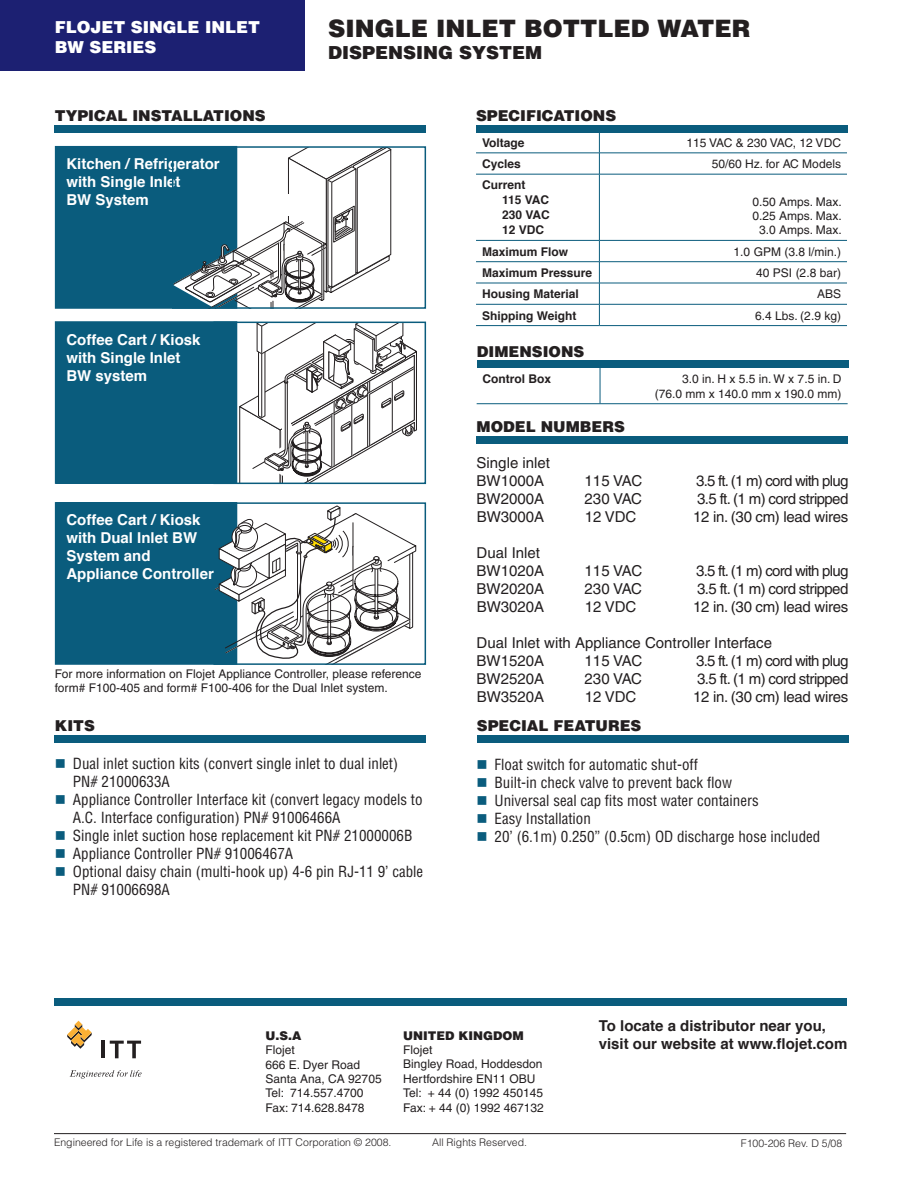
<style>
.page{position:relative;width:918px;height:1188px;background:#fff}
.page>*{position:absolute;margin:0;border:0;box-sizing:border-box;transform-origin:0 0}
.t1{font:900 24px "Helvetica";color:#231f20}
.t2{font:900 18px "Helvetica";color:#231f20}
.t3{font:900 16.5px/19.8px "Helvetica";color:#fff}
.t4{font:condensed 15px/18px "Helvetica";color:#231f20}
.t5{font:15px/18px "Helvetica";color:#231f20}
.t6{font:700 15px/18px "Helvetica";color:#fff}
.t7{font:900 15px "Helvetica";color:#231f20}
.t8{font:15px "Helvetica";letter-spacing:-.05em;color:#231f20}
.t9{font:15px "Helvetica";letter-spacing:-.04em;color:#231f20}
.t10{font:15px "Helvetica";letter-spacing:-.02em;color:#231f20}
.t11{font:700 15px/18px "Helvetica";color:#231f20}
.t12{font:12px/14.4px "Helvetica";color:#231f20}
.t13{font:700 12px/15px "Helvetica";color:#231f20}
.t14{font:900 12px "Helvetica";color:#231f20}
.t15{font:300 10.5px "Helvetica";color:#231f20}
.s1{color:#0a5c7d}
</style>
<div class="page">
<svg style="left:67px;top:1021px;width:25px;height:28px"></svg>
<hr style="left:101px;top:1041px;width:3px;height:17px;background:#231f20">
<svg style="left:110px;top:1041px;width:31px;height:17px"></svg>
<svg style="left:70px;top:1070px;width:72px;height:9px"></svg>
<hr style="left:54px;top:1133px;width:792px;height:1px;background:#231f20">
<div style="left:56px;top:147px;width:181px;height:161px;background:#0a5c7d"></div>
<div style="left:55px;top:146px;width:182px;height:163px;border:2px solid #0a5c7d"></div>
<div style="left:0;top:0;width:305px;height:71px;background:#1c2072"></div>
<div style="left:55px;top:125px;width:371px;height:7px;background:#0a5c7d"></div>
<div style="left:476px;top:125px;width:371px;height:7px;background:#0a5c7d"></div>
<div style="left:56px;top:322px;width:181px;height:161px;background:#0a5c7d"></div>
<div style="left:55px;top:321px;width:182px;height:163px;border:2px solid #0a5c7d"></div>
<svg style="left:239px;top:325px;width:178px;height:156px"></svg>
<div style="left:213px;top:322px;width:213px;height:162px;border:2px solid #0a5c7d"></div>
<div style="left:55px;top:736px;width:371px;height:7px;background:#0a5c7d"></div>
<div style="left:55px;top:999px;width:792px;height:7px;background:#0a5c7d"></div>
<hr style="left:476px;top:153px;width:123px;height:1px;background:#0a5c7d">
<hr style="left:599px;top:153px;width:248px;height:1px;background:#0a5c7d">
<svg style="left:599px;top:132px;width:1px;height:42px"></svg>
<hr style="left:476px;top:174px;width:123px;height:1px;background:#0a5c7d">
<hr style="left:599px;top:174px;width:248px;height:1px;background:#0a5c7d">
<hr style="left:599px;top:174px;width:1px;height:66px;background:#0a5c7d">
<hr style="left:476px;top:240px;width:123px;height:1px;background:#0a5c7d">
<hr style="left:599px;top:240px;width:248px;height:1px;background:#0a5c7d">
<hr style="left:476px;top:261px;width:123px;height:1px;background:#0a5c7d">
<hr style="left:599px;top:261px;width:248px;height:1px;background:#0a5c7d">
<hr style="left:476px;top:283px;width:123px;height:1px;background:#0a5c7d">
<hr style="left:599px;top:283px;width:248px;height:1px;background:#0a5c7d">
<hr style="left:476px;top:304px;width:123px;height:1px;background:#0a5c7d">
<hr style="left:599px;top:304px;width:248px;height:1px;background:#0a5c7d">
<svg style="left:599px;top:241px;width:1px;height:84px"></svg>
<hr style="left:476px;top:325px;width:123px;height:1px;background:#0a5c7d">
<hr style="left:599px;top:325px;width:248px;height:1px;background:#0a5c7d">
<div style="left:56px;top:503px;width:181px;height:161px;background:#0a5c7d"></div>
<div style="left:55px;top:502px;width:182px;height:163px;border:2px solid #0a5c7d"></div>
<svg style="left:216px;top:506px;width:200px;height:156px"></svg>
<div style="left:213px;top:502px;width:213px;height:163px;border:2px solid #0a5c7d"></div>
<svg style="left:175px;top:149px;width:216px;height:157px"></svg>
<div style="left:281px;top:195px;width:16px;height:21px;background:#fff"></div>
<div style="left:172px;top:146px;width:254px;height:163px;border:2px solid #0a5c7d"></div>
<div style="left:477px;top:360px;width:371px;height:7px;background:#0a5c7d"></div>
<hr style="left:600px;top:367px;width:1px;height:36px;background:#0a5c7d">
<hr style="left:477px;top:403px;width:123px;height:1px;background:#0a5c7d">
<hr style="left:600px;top:403px;width:248px;height:1px;background:#0a5c7d">
<div style="left:477px;top:436px;width:371px;height:7px;background:#0a5c7d"></div>
<div style="left:477px;top:735px;width:371px;height:7px;background:#0a5c7d"></div>
<p class="t3" style="left:55px;top:17px;width:207px">FLOJET SINGLE INLET<br>BW SERIES</p>
<h1 class="t1" style="left:328px;top:13px;width:424px">SINGLE INLET BOTTLED WATER</h1>
<p class="t2" style="left:328px;top:40px;width:215px">DISPENSING SYSTEM</p>
<p class="t7" style="left:55px;top:106px;width:212px">TYPICAL INSTALLATIONS</p>
<p class="t7" style="left:476px;top:106px;width:142px">SPECIFICATIONS</p>
<p class="t6" style="left:66px;top:154px;width:155px">Kitchen / Refrigerator with Single Inlet<br>BW System</p>
<p class="t6" style="left:66px;top:330px;width:136px">Coffee Cart / Kiosk with Single Inlet<br>BW system</p>
<p class="t6" style="left:66px;top:510px;width:149px">Coffee Cart / Kiosk with Dual Inlet BW<br>System and<br>Appliance Controller</p>
<p class="t12" style="left:55px;top:666px;width:368px">For more information on Flojet Appliance Controller, please reference form# F100-405 and form# F100-406 for the Dual Inlet system.</p>
<p class="t7" style="left:55px;top:716px;width:41px">KITS</p>
<p class="t4" style="left:73px;top:754px;width:327px;text-indent:-18px"><span class="s1">■</span> Dual inlet suction kits (convert single inlet to dual inlet)<br>PN# 21000633A</p>
<p class="t4" style="left:73px;top:790px;width:351px;text-indent:-18px"><span class="s1">■</span> Appliance Controller Interface kit (convert legacy models to<br>A.C. Interface configuration) PN# 91006466A</p>
<p class="t4" style="left:55px;top:826px;width:359px"><span class="s1">■</span> Single inlet suction hose replacement kit PN# 21000006B</p>
<p class="t4" style="left:55px;top:844px;width:240px"><span class="s1">■</span> Appliance Controller PN# 91006467A</p>
<p class="t4" style="left:73px;top:862px;width:352px;text-indent:-18px"><span class="s1">■</span> Optional daisy chain (multi-hook up) 4-6 pin RJ-11 9’ cable<br>PN# 91006698A</p>
<p class="t13" style="left:482px;top:134px;width:44px">Voltage</p>
<p class="t12" style="left:686px;top:135px;width:156px">115 VAC &amp; 230 VAC, 12 VDC</p>
<p class="t13" style="left:482px;top:156px;width:40px">Cycles</p>
<p class="t12" style="left:712px;top:157px;width:131px">50/60 Hz. for AC Models</p>
<p class="t13" style="left:502px;top:177px;width:49px;text-indent:-20px">Current<br>115 VAC<br>230 VAC<br>12 VDC</p>
<p class="t12" style="left:753px;top:194px;width:91px;text-align:center">0.50 Amps. Max.<br>0.25 Amps. Max.<br>3.0 Amps. Max.</p>
<p class="t13" style="left:482px;top:243px;width:88px">Maximum Flow</p>
<p class="t12" style="left:734px;top:244px;width:109px">1.0 GPM (3.8 l/min.)</p>
<p class="t13" style="left:482px;top:265px;width:112px">Maximum Pressure</p>
<p class="t12" style="left:756px;top:266px;width:86px">40 PSI (2.8 bar)</p>
<p class="t13" style="left:482px;top:286px;width:98px">Housing Material</p>
<p class="t12" style="left:817px;top:287px;width:26px">ABS</p>
<p class="t13" style="left:482px;top:307px;width:96px">Shipping Weight</p>
<p class="t12" style="left:755px;top:308px;width:87px">6.4 Lbs. (2.9 kg)</p>
<p class="t7" style="left:477px;top:342px;width:109px">DIMENSIONS</p>
<p class="t13" style="left:483px;top:370px;width:70px">Control Box</p>
<p class="t12" style="left:655px;top:372px;width:188px;text-align:right">3.0 in. H x 5.5 in. W x 7.5 in. D (76.0 mm x 140.0 mm x 190.0 mm)</p>
<p class="t7" style="left:477px;top:417px;width:150px">MODEL NUMBERS</p>
<p class="t5" style="left:477px;top:454px;width:75px">Single inlet<br>BW1000A</p>
<p class="t5" style="left:585px;top:472px;width:59px">115 VAC</p>
<p class="t8" style="left:696px;top:472px;width:154px">3.5 ft. (1 m) cord with plug</p>
<p class="t5" style="left:477px;top:490px;width:69px">BW2000A</p>
<p class="t5" style="left:585px;top:490px;width:59px">230 VAC</p>
<p class="t9" style="left:697px;top:490px;width:153px">3.5 ft. (1 m) cord stripped</p>
<p class="t5" style="left:477px;top:508px;width:69px">BW3000A</p>
<p class="t5" style="left:585px;top:508px;width:53px">12 VDC</p>
<p class="t10" style="left:693px;top:508px;width:157px">12 in. (30 cm) lead wires</p>
<p class="t5" style="left:477px;top:544px;width:69px">Dual Inlet<br>BW1020A</p>
<p class="t5" style="left:585px;top:562px;width:59px">115 VAC</p>
<p class="t8" style="left:696px;top:562px;width:154px">3.5 ft. (1 m) cord with plug</p>
<p class="t5" style="left:477px;top:580px;width:69px">BW2020A</p>
<p class="t5" style="left:585px;top:580px;width:59px">230 VAC</p>
<p class="t9" style="left:697px;top:580px;width:153px">3.5 ft. (1 m) cord stripped</p>
<p class="t5" style="left:477px;top:598px;width:69px">BW3020A</p>
<p class="t5" style="left:585px;top:598px;width:53px">12 VDC</p>
<p class="t10" style="left:693px;top:598px;width:157px">12 in. (30 cm) lead wires</p>
<p class="t5" style="left:477px;top:634px;width:297px">Dual Inlet with Appliance Controller Interface<br>BW1520A</p>
<p class="t5" style="left:585px;top:652px;width:59px">115 VAC</p>
<p class="t8" style="left:696px;top:652px;width:154px">3.5 ft. (1 m) cord with plug</p>
<p class="t5" style="left:477px;top:670px;width:69px">BW2520A</p>
<p class="t5" style="left:585px;top:670px;width:59px">230 VAC</p>
<p class="t9" style="left:697px;top:670px;width:153px">3.5 ft. (1 m) cord stripped</p>
<p class="t5" style="left:477px;top:688px;width:69px">BW3520A</p>
<p class="t5" style="left:585px;top:688px;width:53px">12 VDC</p>
<p class="t10" style="left:693px;top:688px;width:157px">12 in. (30 cm) lead wires</p>
<p class="t7" style="left:477px;top:716px;width:166px">SPECIAL FEATURES</p>
<p class="t4" style="left:477px;top:755px;width:223px"><span class="s1">■</span> Float switch for automatic shut-off</p>
<p class="t4" style="left:477px;top:773px;width:257px"><span class="s1">■</span> Built-in check valve to prevent back flow</p>
<p class="t4" style="left:477px;top:791px;width:284px"><span class="s1">■</span> Universal seal cap fits most water containers</p>
<p class="t4" style="left:477px;top:809px;width:116px"><span class="s1">■</span> Easy Installation</p>
<p class="t4" style="left:477px;top:827px;width:345px"><span class="s1">■</span> 20’ (6.1m) 0.250” (0.5cm) OD discharge hose included</p>
<p class="t14" style="left:266px;top:1028px;width:37px">U.S.A</p>
<p class="t12" style="left:266px;top:1043px;width:118px">Flojet<br>666 E. Dyer Road<br>Santa Ana, CA 92705<br>Tel: 714.557.4700<br>Fax: 714.628.8478</p>
<p class="t14" style="left:403px;top:1027px;width:122px">UNITED KINGDOM</p>
<p class="t12" style="left:403px;top:1043px;width:142px">Flojet<br>Bingley Road, Hoddesdon<br>Hertfordshire EN11 OBU<br>Tel: + 44 (0) 1992 450145<br>Fax: + 44 (0) 1992 467132</p>
<p class="t15" style="left:54px;top:1136px;width:339px">Engineered for Life is a registered trademark of ITT Corporation © 2008.</p>
<p class="t15" style="left:432px;top:1136px;width:97px">All Rights Reserved.</p>
<p class="t11" style="left:599px;top:1016px;width:250px">To locate a distributor near you, visit our website at www.flojet.com</p>
<p class="t15" style="left:741px;top:1137px;width:103px">F100-206 Rev. D 5/08</p>
</div>
